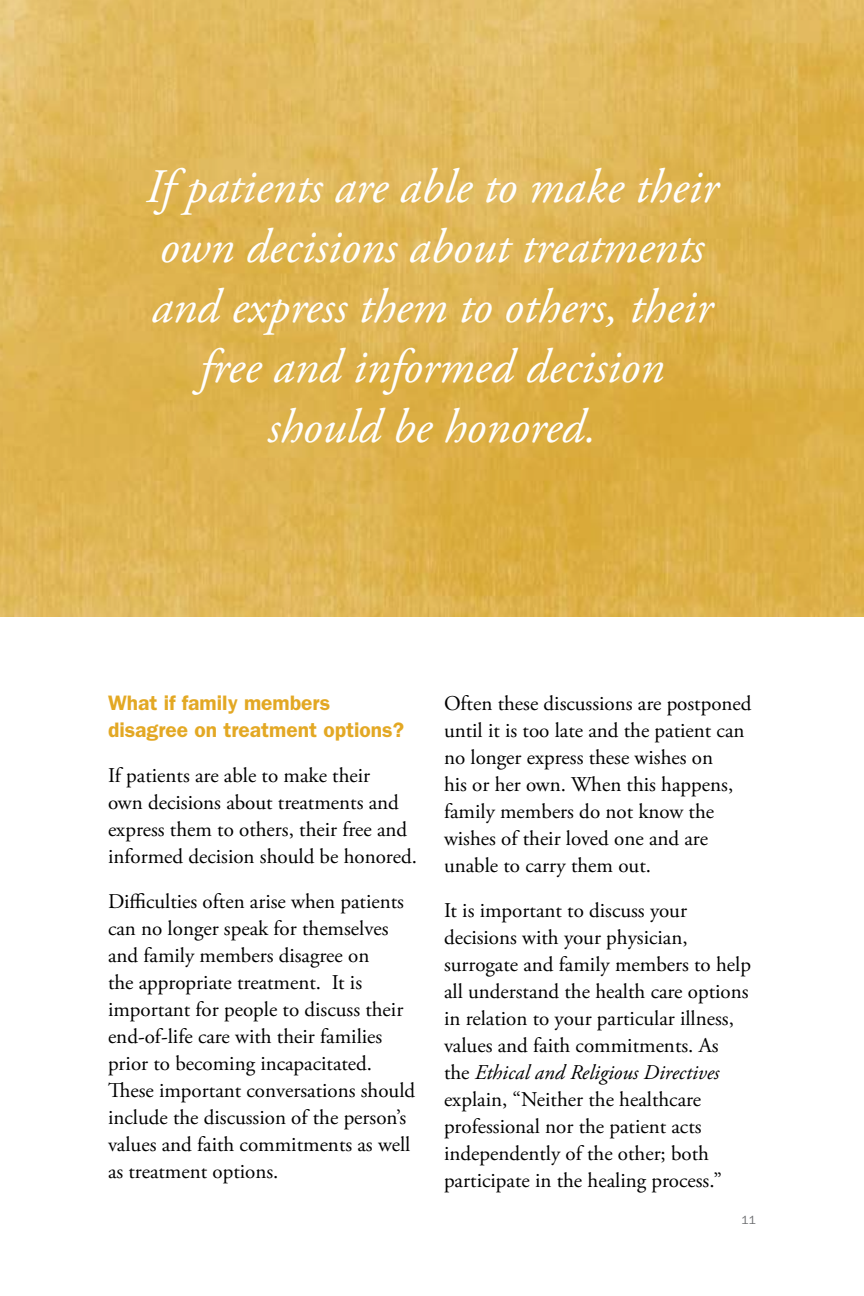
<style>
.page{position:relative;width:864px;height:1296px;background:#fff}
.page>*{position:absolute;margin:0;border:0;box-sizing:border-box;transform-origin:0 0}
.t1{font:italic 48px/60px "Adobe Garamond Pro";color:#fff;text-align:center}
.t2{font:21px/27px "Adobe Garamond Pro";color:#000}
.t3{font:600 21px/27px "Franklin Gothic";color:#e3a824}
.t4{font:12px "Franklin Gothic";color:#6d6e71}
.s1{font-style:italic}
</style>
<div class="page">
<svg style="left:0;top:0;width:864px;height:616px;background:#deb452"></svg>
<h1 class="t1" style="left:146px;top:158px;width:574px">If patients are able to make their own decisions about treatments and express them to others, their free and informed decision should be honored.</h1>
<p class="t3" style="left:108px;top:689px;width:298px">What if family members disagree on treatment options?</p>
<p class="t2" style="left:108px;top:763px;width:310px">If patients are able to make their<br>own decisions about treatments and express them to others, their free and informed decision should be honored.</p>
<p class="t2" style="left:108px;top:889px;width:309px">Difficulties often arise when patients can no longer speak for themselves and family members disagree on<br>the appropriate treatment. It is important for people to discuss their end-of-life care with their families prior to becoming incapacitated.<br>These important conversations should include the discussion of the person’s values and faith commitments as well as treatment options.</p>
<p class="t2" style="left:444px;top:690px;width:309px">Often these discussions are postponed until it is too late and the patient can no longer express these wishes on<br>his or her own. When this happens, family members do not know the wishes of their loved one and are unable to carry them out.</p>
<p class="t2" style="left:444px;top:897px;width:309px">It is important to discuss your decisions with your physician, surrogate and family members to help all understand the health care options in relation to your particular illness, values and faith commitments. As<br>the <span class="s1">Ethical and Religious Directives </span>explain, “Neither the healthcare professional nor the patient acts independently of the other; both participate in the healing process.”</p>
<p class="t4" style="left:742px;top:1213px;width:16px">11</p>
</div>
